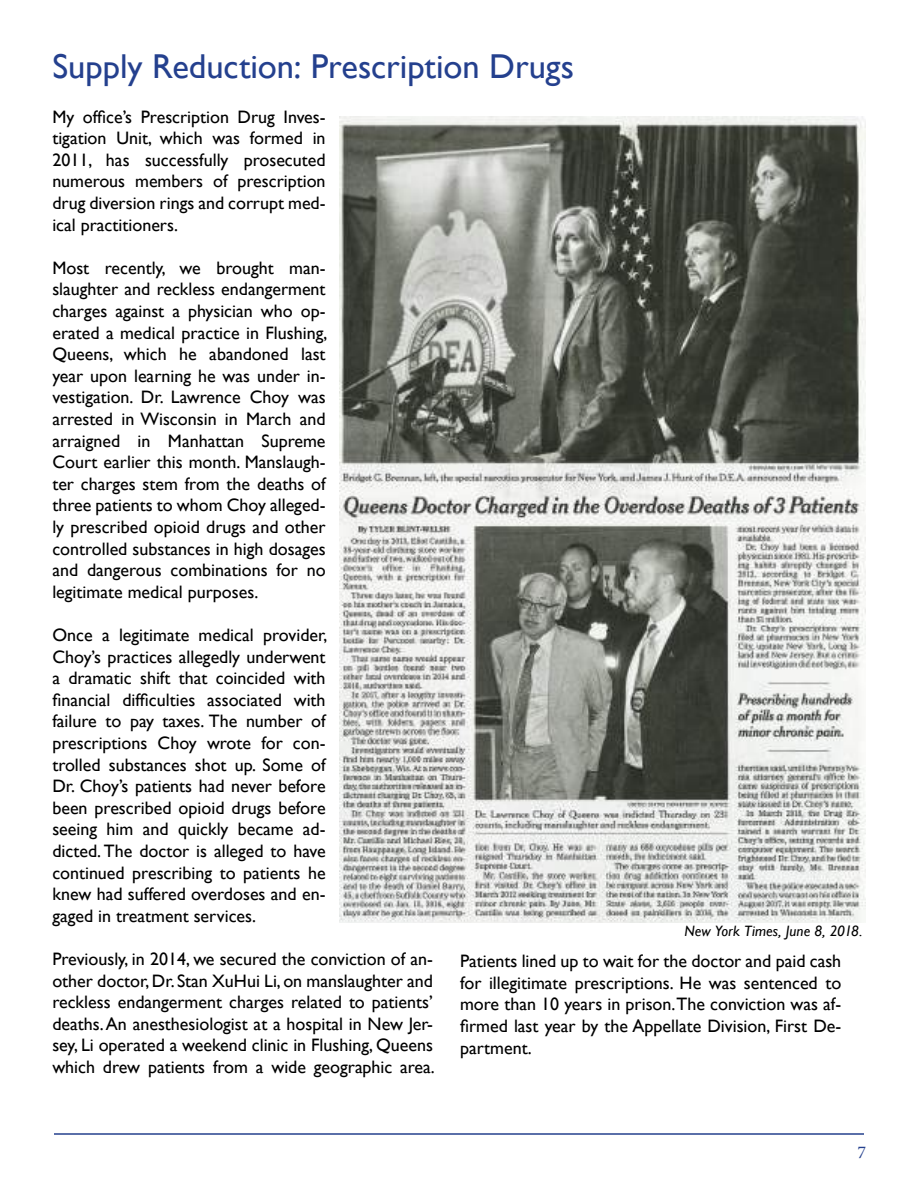
<style>
.page{position:relative;width:918px;height:1188px;background:#fff}
.page>*{position:absolute;margin:0;border:0;box-sizing:border-box;transform-origin:0 0}
.t1{font:34.5px "Gill Sans";color:#24408e}
.t2{font:18px/21.6px "Gill Sans";color:#000;text-align:justify}
.t3{font:18px "Minion Pro";color:#24408e}
.t4{font:italic 15px "Gill Sans";letter-spacing:.005em;color:#000}
</style>
<div class="page">
<hr style="left:54px;top:1133px;width:810px;height:2px;background:#24408e">
<img style="left:339px;top:117px;width:526px;height:805px">
<h1 class="t1" style="left:52px;top:46px;width:523px">Supply Reduction: Prescription Drugs</h1>
<p class="t2" style="left:52px;top:106px;width:275px">My office’s Prescription Drug Inves&shy;tigation Unit, which was formed in 2011, has successfully prosecuted numerous members of prescription drug diversion rings and corrupt med&shy;ical practitioners.</p>
<p class="t2" style="left:52px;top:257px;width:277px">Most recently, we brought man&shy;slaughter and reckless endangerment charges against a physician who op&shy;erated a medical practice in Flushing, Queens, which he abandoned last year upon learning he was under in&shy;vestigation. Dr. Lawrence Choy was arrested in Wisconsin in March and arraigned in Manhattan Supreme Court earlier this month. Manslaugh&shy;ter charges stem from the deaths of three patients to whom Choy alleged&shy;ly prescribed opioid drugs and other controlled substances in high dosages and dangerous combinations for no legitimate medical purposes.</p>
<p class="t2" style="left:52px;top:624px;width:277px">Once a legitimate medical provider, Choy’s practices allegedly underwent a dramatic shift that coincided with financial difficulties associated with failure to pay taxes. The number of prescriptions Choy wrote for con&shy;trolled substances shot up. Some of Dr. Choy’s patients had never before been prescribed opioid drugs before seeing him and quickly became ad&shy;dicted. The doctor is alleged to have continued prescribing to patients he knew had suffered overdoses and en&shy;gaged in treatment services.</p>
<p class="t2" style="left:52px;top:948px;width:384px">Previously, in 2014, we secured the conviction of an&shy;other doctor, Dr. Stan XuHui Li, on manslaughter and reckless endangerment charges related to patients’ deaths. An anesthesiologist at a hospital in New Jer&shy;sey, Li operated a weekend clinic in Flushing, Queens which drew patients from a wide geographic area.</p>
<p class="t4" style="left:684px;top:922px;width:179px">New York Times, June 8, 2018.</p>
<p class="t2" style="left:460px;top:951px;width:383px">Patients lined up to wait for the doctor and paid cash for illegitimate prescriptions. He was sentenced to more than 10 years in prison. The conviction was af&shy;firmed last year by the Appellate Division, First De&shy;partment.</p>
<p class="t3" style="left:858px;top:1140px;width:10px">7</p>
</div>
